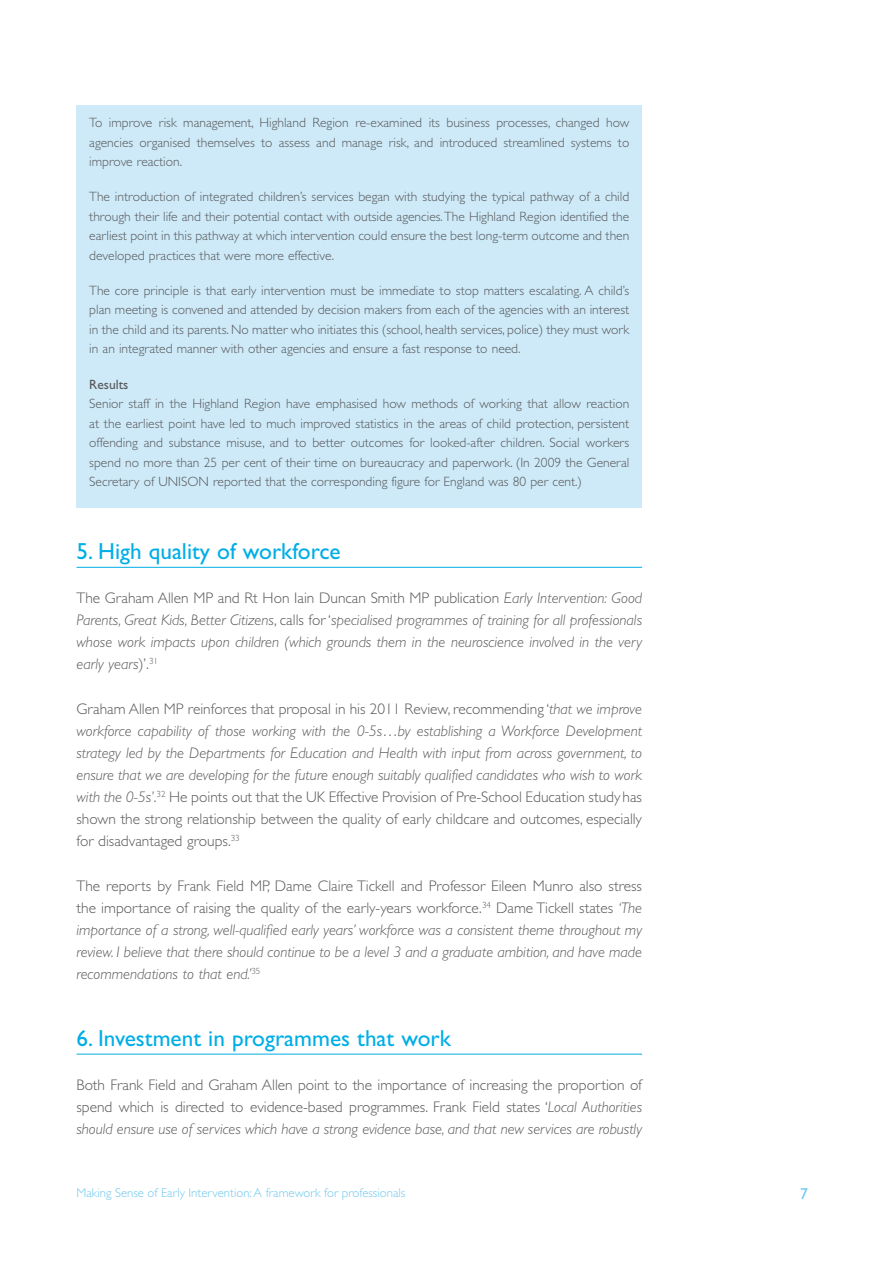
<style>
.page{position:relative;width:893px;height:1263px;background:#fff}
.page>*{position:absolute;margin:0;border:0;box-sizing:border-box;transform-origin:0 0}
.t1{font:23.25px "Gill Sans Std";color:#00aee6}
.t2{font:15.75px "Gill Sans Std";color:#6fc8ef}
.t3{font:italic 300 15.3px/22.2px "Gill Sans Std";color:#57585a;text-align:justify}
.t4{font:300 15.3px/22.2px "Gill Sans Std";color:#57585a;text-align:justify}
.t5{font:300 13.5px/19.5px "Gill Sans Std";color:#57585a;text-align:justify}
.t6{font:13.5px "Gill Sans Std";color:#57585a}
.t7{font:300 12.75px "Gill Sans Std";color:#6fc8ef}
.s1{font-style:normal}
.s2{font-style:italic}
</style>
<div class="page">
<hr style="left:77px;top:567px;width:565px;height:1px;background:#00aee6">
<hr style="left:77px;top:1054px;width:565px;height:1px;background:#00aee6">
<div style="left:77px;top:105px;width:565px;height:402px;background:#ceeaf8"></div>
<p class="t5" style="left:89px;top:113px;width:542px">To improve risk management, Highland Region re-examined its business processes, changed how agencies organised themselves to assess and manage risk, and introduced streamlined systems to improve reaction.</p>
<p class="t5" style="left:89px;top:187px;width:542px">The introduction of integrated children’s services began with studying the typical pathway of a child through their life and their potential contact with outside agencies. The Highland Region identified the earliest point in this pathway at which intervention could ensure the best long-term outcome and then developed practices that were more effective.</p>
<p class="t5" style="left:89px;top:281px;width:541px">The core principle is that early intervention must be immediate to stop matters escalating. A child’s plan meeting is convened and attended by decision makers from each of the agencies with an interest in the child and its parents. No matter who initiates this (school, health services, police) they must work in an integrated manner with other agencies and ensure a fast response to need.</p>
<p class="t6" style="left:89px;top:376px;width:41px">Results</p>
<p class="t5" style="left:89px;top:394px;width:542px">Senior staff in the Highland Region have emphasised how methods of working that allow reaction at the earliest point have led to much improved statistics in the areas of child protection, persistent offending and substance misuse, and to better outcomes for looked-after children. Social workers spend no more than 25 per cent of their time on bureaucracy and paperwork. (In 2009 the General Secretary of UNISON reported that the corresponding figure for England was 80 per cent.)</p>
<h1 class="t1" style="left:77px;top:537px;width:266px">5. High quality of workforce</h1>
<p class="t3" style="left:77px;top:587px;width:567px"><span class="s1">The Graham Allen MP and Rt Hon Iain Duncan Smith MP publication</span> Early Intervention: Good Parents, Great Kids, Better Citizens<span class="s1">, calls for ‘</span>specialised programmes of training for all professionals whose work impacts upon children (which grounds them in the neuroscience involved in the very early years<span class="s1">)’.</span><sup>31</sup></p>
<p class="t3" style="left:77px;top:697px;width:567px"><span class="s1">Graham Allen MP reinforces that proposal in his 2011 Review, recommending ‘</span>that we improve workforce capability of those working with the 0-5s<span class="s1">…</span>by establishing a Workforce Development strategy led by the Departments for Education and Health with input from across government, to ensure that we are developing for the future enough suitably qualified candidates who wish to work with the 0-5s’<span class="s1">.</span><sup>32</sup> <span class="s1">He points out that the UK Effective Provision of Pre-School Education study has shown the strong relationship between the quality of early childcare and outcomes, especially for disadvantaged groups.</span><sup>33</sup></p>
<p class="t3" style="left:77px;top:874px;width:567px"><span class="s1">The reports by Frank Field MP, Dame Claire Tickell and Professor Eileen Munro also stress the importance of raising the quality of the early-years workforce.</span><sup>34</sup> <span class="s1">Dame Tickell states</span> ‘The importance of a strong, well-qualified early years’ workforce was a consistent theme throughout my review. I believe that there should continue to be a level 3 and a graduate ambition, and have made recommendations to that end.’<sup>35</sup></p>
<h1 class="t1" style="left:77px;top:1024px;width:376px">6. Investment in programmes that work</h1>
<p class="t4" style="left:77px;top:1074px;width:567px">Both Frank Field and Graham Allen point to the importance of increasing the proportion of spend which is directed to evidence-based programmes. Frank Field states ‘<span class="s2">Local Authorities should ensure use of services which have a strong evidence base, and that new services are robustly</span></p>
<p class="t7" style="left:77px;top:1186px;width:330px">Making Sense of Early Intervention: A framework for professionals</p>
<p class="t2" style="left:800px;top:1185px;width:9px">7</p>
</div>
